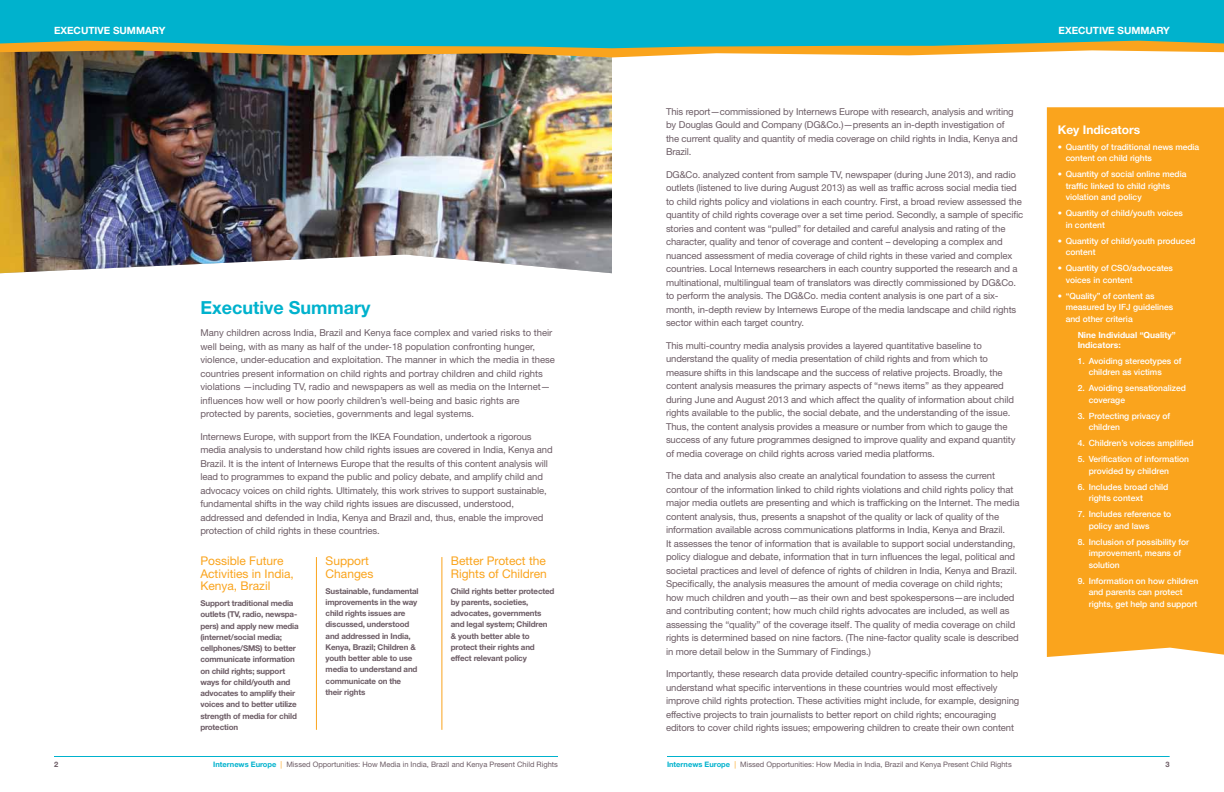
<style>
.page{position:relative;width:1224px;height:792px;background:#fff}
.page>*{position:absolute;margin:0;border:0;box-sizing:border-box;transform-origin:0 0}
.t1{font:700 18px "Helvetica Neue LT Std";color:#00b2cd}
.t2{font:12px/12.5px "Helvetica Neue LT Std";color:#faa41d}
.t3{font:700 12px "Helvetica Neue LT Std";color:#fff}
.t4{font:700 10px "Helvetica Neue LT Std";color:#fff}
.t5{font:9.5px/13.5px "Helvetica Neue LT Std";letter-spacing:-.01em;color:#6c5c65}
.t6{font:500 8.5px/11.5px "Helvetica Neue";color:#fff}
.t7{font:700 8.5px/10px "Helvetica Neue LT Std";color:#fff}
.t8{font:700 8px/11.2px "Helvetica Neue LT Std";letter-spacing:-.02em;color:#6c5c65}
.t9{font:7.5px "Helvetica Neue LT Std";color:#6c5c65}
.t10{font:700 7.5px "Helvetica Neue LT Std";color:#6c5c65}
.s1{font-weight:700;color:#00b2cd}
.s2{color:#faa41d}
</style>
<div class="page">
<div style="left:1047px;top:107px;width:177px;height:550px;background:#faa41d"></div>
<img style="left:0;top:57px;width:612px;height:216px">
<svg style="left:0;top:0;width:1224px;height:57px;background:#30afaf"></svg>
<hr style="left:667px;top:756px;width:503px;height:1px;background:#00b2cd">
<hr style="left:54px;top:756px;width:504px;height:1px;background:#00b2cd">
<hr style="left:316px;top:557px;width:1px;height:173px;background:#faa41d">
<hr style="left:442px;top:557px;width:1px;height:173px;background:#faa41d">
<p class="t4" style="left:54px;top:25px;width:99px">EXECUTIVE SU MMARY</p>
<h1 class="t1" style="left:200px;top:296px;width:172px">Executive Summary</h1>
<p class="t5" style="left:200px;top:326px;width:356px">Many children across India, Brazil and Kenya face complex and varied risks to their well being, with as many as half of the under-18 population confronting hunger, violence, under-education and exploitation. The manner in which the media in these countries present information on child rights and portray children and child rights violations —including TV, radio and newspapers as well as media on the Internet— influences how well or how poorly children’s well-being and basic rights are protected by parents, societies, governments and legal systems.</p>
<p class="t5" style="left:200px;top:430px;width:354px">Internews Europe, with support from the IKEA Foundation, undertook a rigorous media analysis to understand how child rights issues are covered in India, Kenya and Brazil. It is the intent of Internews Europe that the results of this content analysis will lead to programmes to expand the public and policy debate, and amplify child and advocacy voices on child rights. Ultimately, this work strives to support sustainable, fundamental shifts in the way child rights issues are discussed, understood, addressed and defended in India, Kenya and Brazil and, thus, enable the improved protection of child rights in these countries.</p>
<p class="t2" style="left:200px;top:555px;width:95px">Possible Future<br>Activities in India,<br>Kenya, Brazil</p>
<p class="t8" style="left:200px;top:597px;width:100px">Support traditional media outlets (TV, radio, newspa&shy;pers) and apply new media (internet/social media; cellphones/SMS) to better communicate information on child rights; support ways for child/youth and advocates to amplify their voices and to better utilize strength of media for child protection</p>
<p class="t2" style="left:326px;top:555px;width:49px">Support<br>Changes</p>
<p class="t8" style="left:326px;top:585px;width:95px">Sustainable, fundamental improvements in the way child rights issues are discussed, understood and addressed in India,<br>Kenya, Brazil; Children &amp; youth better able to use media to understand and communicate on the their rights</p>
<p class="t2" style="left:451px;top:555px;width:98px">Better Protect the<br>Rights of Children</p>
<p class="t8" style="left:451px;top:585px;width:105px">Child rights better protected by parents, societies, advocates, governments and legal system; Children &amp; youth better able to protect their rights and effect relevant policy</p>
<p class="t5" style="left:666px;top:105px;width:353px">This report—commissioned by Internews Europe with research, analysis and writing by Douglas Gould and Company (DG&amp;Co.)—presents an in-depth investigation of the current quality and quantity of media coverage on child rights in India, Kenya and Brazil.</p>
<p class="t5" style="left:666px;top:168px;width:359px">DG&amp;Co. analyzed content from sample TV, newspaper (during June 2013), and radio outlets (listened to live during August 2013) as well as traffic across social media tied to child rights policy and violations in each country. First, a broad review assessed the quantity of child rights coverage over a set time period. Secondly, a sample of specific stories and content was “pulled” for detailed and careful analysis and rating of the character, quality and tenor of coverage and content – developing a complex and nuanced assessment of media coverage of child rights in these varied and complex countries. Local Internews researchers in each country supported the research and a multinational, multilingual team of translators was directly commissioned by DG&amp;Co. to perform the analysis. The DG&amp;Co. media content analysis is one part of a six&shy;month, in-depth review by Internews Europe of the media landscape and child rights sector within each target country.</p>
<p class="t5" style="left:666px;top:339px;width:351px">This multi-country media analysis provides a layered quantitative baseline to understand the quality of media presentation of child rights and from which to measure shifts in this landscape and the success of relative projects. Broadly, the content analysis measures the primary aspects of “news items” as they appeared during June and August 2013 and which affect the quality of information about child rights available to the public, the social debate, and the understanding of the issue.<br>Thus, the content analysis provides a measure or number from which to gauge the success of any future programmes designed to improve quality and expand quantity of media coverage on child rights across varied media platforms.</p>
<p class="t5" style="left:666px;top:469px;width:355px">The data and analysis also create an analytical foundation to assess the current contour of the information linked to child rights violations and child rights policy that major media outlets are presenting and which is trafficking on the Internet. The media content analysis, thus, presents a snapshot of the quality or lack of quality of the information available across communications platforms in India, Kenya and Brazil.<br>It assesses the tenor of information that is available to support social understanding, policy dialogue and debate, information that in turn influences the legal, political and societal practices and level of defence of rights of children in India, Kenya and Brazil.<br>Specifically, the analysis measures the amount of media coverage on child rights; how much children and youth—as their own and best spokespersons—are included and contributing content; how much child rights advocates are included, as well as assessing the “quality” of the coverage itself. The quality of media coverage on child rights is determined based on nine factors. (The nine-factor quality scale is described in more detail below in the Summary of Findings.)</p>
<p class="t5" style="left:666px;top:667px;width:355px">Importantly, these research data provide detailed country-specific information to help understand what specific interventions in these countries would most effectively improve child rights protection. These activities might include, for example, designing effective projects to train journalists to better report on child rights; encouraging editors to cover child rights issues; empowering children to create their own content</p>
<p class="t4" style="left:1059px;top:25px;width:99px">EXECUTIVE SU MMARY</p>
<p class="t3" style="left:1058px;top:122px;width:84px">Key Indicators</p>
<p class="t6" style="left:1066px;top:141px;width:135px;text-indent:-8px">• Quantity of traditional news media content on child rights</p>
<p class="t6" style="left:1066px;top:168px;width:122px;text-indent:-8px">• Quantity of social online media traffic linked to child rights violation and policy</p>
<p class="t6" style="left:1066px;top:207px;width:119px;text-indent:-8px">• Quantity of child/youth voices in content</p>
<p class="t6" style="left:1066px;top:235px;width:131px;text-indent:-8px">• Quantity of child/youth produced content</p>
<p class="t6" style="left:1066px;top:262px;width:109px;text-indent:-8px">• Quantity of CSO/advocates voices in content</p>
<p class="t6" style="left:1066px;top:290px;width:109px;text-indent:-8px">• “Quality” of content as measured by IFJ guidelines and other criteria</p>
<p class="t7" style="left:1078px;top:330px;width:100px">Nine Individual “Quality”<br>Indicators:</p>
<p class="t6" style="left:1089px;top:355px;width:94px;text-indent:-11px">1. Avoiding stereotypes of children as victims</p>
<p class="t6" style="left:1089px;top:382px;width:99px;text-indent:-11px">2. Avoiding sensationalized coverage</p>
<p class="t6" style="left:1089px;top:410px;width:83px;text-indent:-11px">3. P rotecting privacy of children</p>
<p class="t6" style="left:1078px;top:437px;width:118px">4. Children’s voices amplified</p>
<p class="t6" style="left:1089px;top:453px;width:102px;text-indent:-11px">5. Verification of information provided by children</p>
<p class="t6" style="left:1089px;top:481px;width:81px;text-indent:-11px">6. I ncludes broad child rights context</p>
<p class="t6" style="left:1089px;top:508px;width:84px;text-indent:-11px">7. I ncludes reference to policy and laws</p>
<p class="t6" style="left:1089px;top:536px;width:102px;text-indent:-11px">8. I nclusion of possibility for improvement, means of solution</p>
<p class="t6" style="left:1089px;top:575px;width:111px;text-indent:-11px">9. I nformation on how children and parents can protect rights, get help and support</p>
<p class="t10" style="left:54px;top:760px;width:6px">2</p>
<p class="t9" style="left:213px;top:760px;width:346px"><span class="s1">Internews Europe</span> <span class="s2">|</span> Missed Opportunities: How Media in India, Brazil and Kenya Present Child Rights</p>
<p class="t9" style="left:667px;top:760px;width:346px"><span class="s1">Internews Europe</span> <span class="s2">|</span> Missed Opportunities: How Media in India, Brazil and Kenya Present Child Rights</p>
<p class="t10" style="left:1165px;top:760px;width:6px">3</p>
</div>
